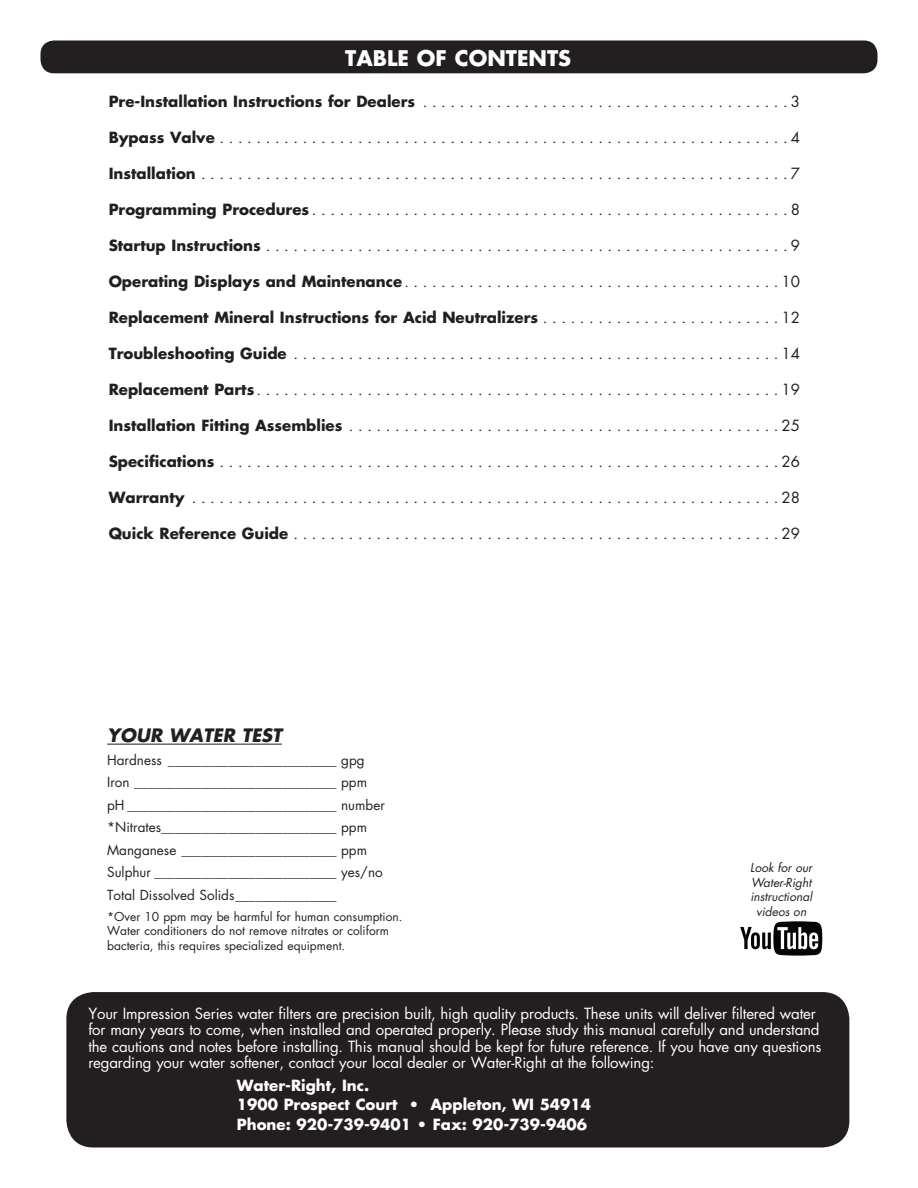
<style>
.page{position:relative;width:918px;height:1188px;background:#fff}
.page>*{position:absolute;margin:0;border:0;box-sizing:border-box;transform-origin:0 0}
.t1{font:700 21px "Futura Std";color:#fff}
.t2{font:italic 700 18px "Futura Std";color:#231f20}
.t3{font:15px "Futura Std";color:#231f20}
.t4{font:15px/16.5px "Futura Std";letter-spacing:-.01em;color:#fff}
.t5{font:700 15px/19.5px "Futura Std";color:#fff}
.t6{font:700 15px "Futura Std";color:#231f20}
.t7{font:13.5px/22.5px "Futura Std";color:#231f20}
.t8{font:12px/14.4px "Futura Std";color:#231f20}
.t9{font:italic 12px/14.4px "Futura Std";color:#231f20;text-align:center}
.s1{font-weight:700}
.s2{font-weight:400}
</style>
<div class="page">
<div style="left:40px;top:40px;width:838px;height:33px;background:#231f20;border-radius:14px"></div>
<div style="left:66px;top:992px;width:783px;height:155px;background:#231f20;border-radius:27px"></div>
<hr style="left:107px;top:744px;width:175px;height:1px;background:#231f20">
<svg style="left:740px;top:921px;width:82px;height:35px"></svg>
<h1 class="t1" style="left:345px;top:44px;width:227px">TABLE OF CONTENTS</h1>
<p class="t3" style="left:109px;top:92px;width:693px"><span class="s1">Pre-Installation Instructions for Dealers</span> . . . . . . . . . . . . . . . . . . . . . . . . . . . . . . . . . . . . . . . 3</p>
<p class="t3" style="left:109px;top:128px;width:693px"><span class="s1">Bypass Valve</span> . . . . . . . . . . . . . . . . . . . . . . . . . . . . . . . . . . . . . . . . . . . . . . . . . . . . . . . . . . . . . 4</p>
<p class="t3" style="left:109px;top:164px;width:693px"><span class="s1">Installation</span> . . . . . . . . . . . . . . . . . . . . . . . . . . . . . . . . . . . . . . . . . . . . . . . . . . . . . . . . . . . . . . . 7</p>
<p class="t3" style="left:109px;top:200px;width:693px"><span class="s1">Programming Procedures</span> . . . . . . . . . . . . . . . . . . . . . . . . . . . . . . . . . . . . . . . . . . . . . . . . . . . 8</p>
<p class="t3" style="left:109px;top:236px;width:693px"><span class="s1">Startup Instructions</span> . . . . . . . . . . . . . . . . . . . . . . . . . . . . . . . . . . . . . . . . . . . . . . . . . . . . . . . . 9</p>
<p class="t3" style="left:109px;top:272px;width:693px"><span class="s1">Operating Displays and Maintenance</span> . . . . . . . . . . . . . . . . . . . . . . . . . . . . . . . . . . . . . . . . 10</p>
<p class="t6" style="left:109px;top:307px;width:693px">Replacement Mineral Instructions for Acid Neutralizers <span class="s2">. . . . . . . . . . . . . . . . . . . . . . . . . 12</span></p>
<p class="t3" style="left:109px;top:344px;width:693px"><span class="s1">Troubleshooting Guide</span> . . . . . . . . . . . . . . . . . . . . . . . . . . . . . . . . . . . . . . . . . . . . . . . . . . . . 14</p>
<p class="t3" style="left:109px;top:380px;width:693px"><span class="s1">Replacement Parts</span> . . . . . . . . . . . . . . . . . . . . . . . . . . . . . . . . . . . . . . . . . . . . . . . . . . . . . . . . 19</p>
<p class="t3" style="left:109px;top:416px;width:693px"><span class="s1">Installation Fitting Assemblies</span> . . . . . . . . . . . . . . . . . . . . . . . . . . . . . . . . . . . . . . . . . . . . . . 25</p>
<p class="t3" style="left:109px;top:452px;width:693px"><span class="s1">Specifications</span> . . . . . . . . . . . . . . . . . . . . . . . . . . . . . . . . . . . . . . . . . . . . . . . . . . . . . . . . . . . . 26</p>
<p class="t3" style="left:109px;top:488px;width:693px"><span class="s1">Warranty</span> . . . . . . . . . . . . . . . . . . . . . . . . . . . . . . . . . . . . . . . . . . . . . . . . . . . . . . . . . . . . . . . 28</p>
<p class="t3" style="left:109px;top:524px;width:693px"><span class="s1">Quick Reference Guide</span> . . . . . . . . . . . . . . . . . . . . . . . . . . . . . . . . . . . . . . . . . . . . . . . . . . . . 29</p>
<p class="t2" style="left:107px;top:724px;width:176px">YOUR WATER TEST</p>
<p class="t7" style="left:107px;top:749px;width:279px">Hardness _________________________ gpg Iron ______________________________ ppm pH _______________________________ number *Nitrates__________________________ ppm Manganese _______________________ ppm Sulphur ___________________________ yes/no Total Dissolved Solids_______________</p>
<p class="t8" style="left:107px;top:910px;width:294px">*Over 10 ppm may be harmful for human consumption.<br>Water conditioners do not remove nitrates or coliform bacteria, this requires specialized equipment.</p>
<p class="t9" style="left:750px;top:861px;width:63px">Look for our<br>Water-Right instructional videos on</p>
<p class="t4" style="left:88px;top:1005px;width:735px">Your Impression Series water filters are precision built, high quality products. These units will deliver filtered water for many years to come, when installed and operated properly. Please study this manual carefully and understand the cautions and notes before installing. This manual should be kept for future reference. If you have any questions regarding your water softener, contact your local dealer or Water-Right at the following:</p>
<p class="t5" style="left:237px;top:1075px;width:356px">Water-Right, Inc.<br>1900 Prospect Court • Appleton, WI 54914<br>Phone: 920-739-9401 • Fax: 920-739-9406</p>
</div>
